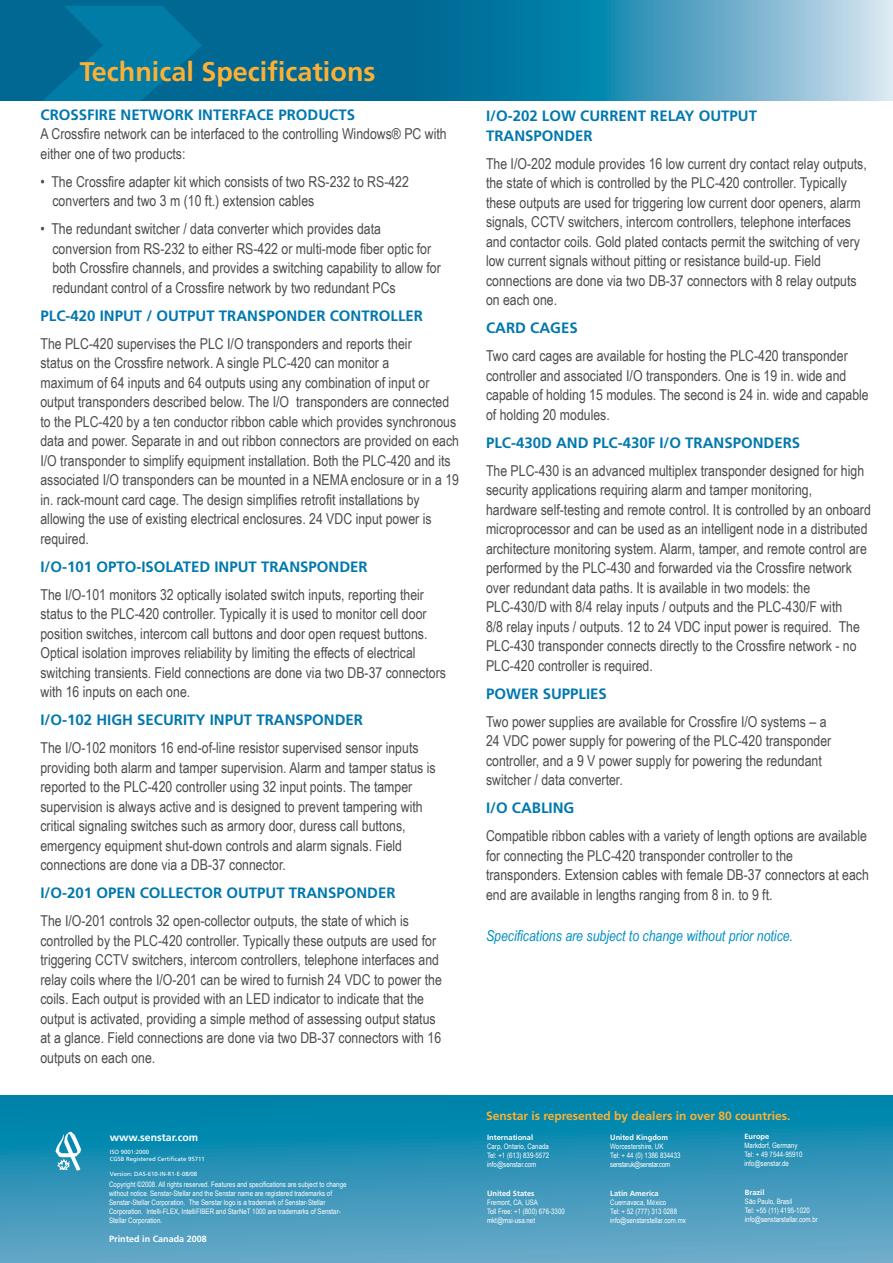
<style>
.page{position:relative;width:893px;height:1263px;background:#fff}
.page>*{position:absolute;margin:0;border:0;box-sizing:border-box;transform-origin:0 0}
.t1{font:700 27px "Frutiger";color:#fcb034}
.t2{font:15px/19.5px "Arial Narrow";color:#4d4c4d}
.t3{font:700 15px/19.5px "Frutiger";color:#0078ae}
.t4{font:italic 15px "Arial Narrow";color:#008fc5}
.t5{font:700 12px "Frutiger";color:#fcb034}
.t6{font:700 10.5px "Frutiger";color:#fff}
.t7{font:700 9px "Frutiger";color:#fff}
.t8{font:7.5px/9px "Arial Narrow";color:#fff}
.t9{font:700 7.5px "Frutiger";color:#fff}
.t10{font:6px/7.2px "Frutiger";color:#fff}
.s1{font-family:"Bliss";font-weight:300}
</style>
<div class="page">
<svg style="left:0;top:0;width:893px;height:100px;background:#318bae"></svg>
<svg style="left:20px;top:6px;width:182px;height:95px;background:#00729d"></svg>
<svg style="left:0;top:1095px;width:893px;height:168px;background:#3295b9"></svg>
<svg style="left:55px;top:1132px;width:26px;height:39px"></svg>
<h1 class="t1" style="left:80px;top:56px;width:297px">TECHNICAL SPECIFICATIONS</h1>
<p class="t3" style="left:40px;top:105px;width:316px">CROSSFIRE NETWORK INTERFACE PRODUCTS</p>
<p class="t2" style="left:40px;top:124px;width:408px">A Crossfire network can be interfaced to the controlling Windows® PC with either one of two products:</p>
<p class="t2" style="left:52px;top:172px;width:358px;text-indent:-12px">• The Crossfire adapter kit which consists of two RS-232 to RS-422 converters and two 3 m (10 ft.) extension cables</p>
<p class="t2" style="left:53px;top:219px;width:390px;text-indent:-12px">• The redundant switcher / data converter which provides data conversion from RS-232 to either RS-422 or multi-mode fiber optic for both Crossfire channels, and provides a switching capability to allow for redundant control of a Crossfire network by two redundant PCs</p>
<p class="t3" style="left:41px;top:306px;width:384px">PLC-420 INPUT / OUTPUT TRANSPOND ER CONTROLLER</p>
<p class="t2" style="left:40px;top:334px;width:420px">The PLC-420 supervises the PLC I/O transponders and reports their<br>status on the Crossfire network. A single PLC-420 can monitor a<br>maximum of 64 inputs and 64 outputs using any combination of input or output transponders described below. The I/O transponders are connected to the PLC-420 by a ten conductor ribbon cable which provides synchronous data and power. Separate in and out ribbon connectors are provided on each I/O transponder to simplify equipment installation. Both the PLC-420 and its associated I/O transponders can be mounted in a NEMA enclosure or in a 19 in. rack-mount card cage. The design simplifies retrofit installations by allowing the use of existing electrical enclosures. 24 VDC input power is required.</p>
<p class="t3" style="left:40px;top:557px;width:329px">I/O-101 OPTO-ISOLATED INPUT TRANSPOND ER</p>
<p class="t2" style="left:40px;top:585px;width:407px">The I/O-101 monitors 32 optically isolated switch inputs, reporting their status to the PLC-420 controller. Typically it is used to monitor cell door position switches, intercom call buttons and door open request buttons.<br>Optical isolation improves reliability by limiting the effects of electrical switching transients. Field connections are done via two DB-37 connectors with 16 inputs on each one.</p>
<p class="t3" style="left:40px;top:710px;width:324px">I/O-102 HIGH SECURITY INPUT TRANSPONDER</p>
<p class="t2" style="left:40px;top:738px;width:397px">The I/O-102 monitors 16 end-of-line resistor supervised sensor inputs providing both alarm and tamper supervision. Alarm and tamper status is reported to the PLC-420 controller using 32 input points. The tamper supervision is always active and is designed to prevent tampering with critical signaling switches such as armory door, duress call buttons, emergency equipment shut-down controls and alarm signals. Field connections are done via a DB-37 connector.</p>
<p class="t3" style="left:40px;top:883px;width:357px">I/O-201 OPEN COLLECTOR OUTPUT TRANSPOND ER</p>
<p class="t2" style="left:40px;top:911px;width:403px">The I/O-201 controls 32 open-collector outputs, the state of which is controlled by the PLC-420 controller. Typically these outputs are used for triggering CCTV switchers, intercom controllers, telephone interfaces and relay coils where the I/O-201 can be wired to furnish 24 VDC to power the coils. Each output is provided with an LED indicator to indicate that the output is activated, providing a simple method of assessing output status at a glance. Field connections are done via two DB-37 connectors with 16 outputs on each one.</p>
<p class="t6" style="left:110px;top:1131px;width:90px">WWW.SENSTAR.COM</p>
<p class="t10" style="left:110px;top:1148px;width:97px">I SO 9001:2000<br>CGSB Registered Certificate 95711</p>
<p class="t10" style="left:110px;top:1170px;width:89px">Version: DAS-610-IN-R1-E-08/08</p>
<p class="t8" style="left:109px;top:1180px;width:239px">Copyright ©2008. All rights reserved. Features and specifications are subject to change without notice. Senstar-Stellar and the Senstar name are registered trademarks of Senstar-Stellar Corporation. The Senstar logo is a trademark of Senstar-Stellar Corporation. Intelli-FLEX, IntelliFIBER and StarNeT 1000 are trademarks of Senstar-Stellar Corporation.</p>
<p class="t7" style="left:109px;top:1234px;width:99px">PRINTED IN CANADA 2008</p>
<p class="t3" style="left:486px;top:106px;width:273px">I/O-202 LOW CURRENT RELAY OUTPUT<br>TRANSPONDER</p>
<p class="t2" style="left:486px;top:153px;width:382px">The I/O-202 module provides 16 low current dry contact relay outputs, the state of which is controlled by the PLC-420 controller. Typically these outputs are used for triggering low current door openers, alarm signals, CCTV switchers, intercom controllers, telephone interfaces and contactor coils. Gold plated contacts permit the switching of very low current signals without pitting or resistance build-up. Field connections are done via two DB-37 connectors with 8 relay outputs on each one.</p>
<p class="t3" style="left:486px;top:318px;width:93px">CARD CAGES</p>
<p class="t2" style="left:486px;top:346px;width:384px">Two card cages are available for hosting the PLC-420 transponder controller and associated I/O transponders. One is 19 in. wide and capable of holding 15 modules. The second is 24 in. wide and capable of holding 20 modules.</p>
<p class="t3" style="left:486px;top:432px;width:316px">PLC-430D AND PLC-430F I/O TRANSPOND ERS</p>
<p class="t2" style="left:486px;top:461px;width:386px">The PLC-430 is an advanced multiplex transponder designed for high security applications requiring alarm and tamper monitoring,<br>hardware self-testing and remote control. It is controlled by an onboard microprocessor and can be used as an intelligent node in a distributed architecture monitoring system. Alarm, tamper, and remote control are performed by the PLC-430 and forwarded via the Crossfire network over redundant data paths. It is available in two models: the PLC-430/D with 8/4 relay inputs / outputs and the PLC-430/F with<br>8/8 relay inputs / outputs. 12 to 24 VDC input power is required. The PLC-430 transponder connects directly to the Crossfire network - no PLC-420 controller is required.</p>
<p class="t3" style="left:486px;top:684px;width:122px">POWER SUPPLIES</p>
<p class="t2" style="left:486px;top:712px;width:347px">Two power supplies are available for Crossfire I/O systems – a 24 VDC power supply for powering of the PLC-420 transponder controller, and a 9 V power supply for powering the redundant switcher / data converter.</p>
<p class="t3" style="left:486px;top:798px;width:90px">I/O CABLING</p>
<p class="t2" style="left:486px;top:826px;width:384px">Compatible ribbon cables with a variety of length options are available for connecting the PLC-420 transponder controller to the transponders. Extension cables with female DB-37 connectors at each end are available in lengths ranging from 8 in. to 9 ft.</p>
<p class="t4" style="left:486px;top:927px;width:308px">Specifications are subject to change without prior notice.</p>
<p class="t5" style="left:486px;top:1108px;width:306px">SENSTAR IS REPRESENTED BY DEALERS IN OVER 80 COUNTRIES.</p>
<p class="t9" style="left:487px;top:1133px;width:47px">INTERNATIONAL</p>
<p class="t8" style="left:487px;top:1142px;width:64px;text-align:justify">Carp, Ontario, Canada Tel: +1 (613) 839-5572 info@senstar.com</p>
<p class="t9" style="left:487px;top:1189px;width:49px">UNITED STATES</p>
<p class="t8" style="left:487px;top:1198px;width:79px">Fremont, CA, USA<br>Toll Free: +1 (800) 676-3300 mkt@msi-usa.net</p>
<p class="t9" style="left:744px;top:1132px;width:26px">EUROPE</p>
<p class="t8" style="left:744px;top:1140px;width:59px">Markdorf, Germany<br>Tel: + 49 7544-95910 info@senstar.de</p>
<p class="t9" style="left:610px;top:1133px;width:59px">UNITED KINGDOM</p>
<p class="t8" style="left:610px;top:1142px;width:72px">Worcestershire, UK<br>Tel: + 44 (0) 1386 834433 senstaruk@senstar.com</p>
<p class="t9" style="left:610px;top:1189px;width:50px">LATIN AMERICA</p>
<p class="t8" style="left:610px;top:1198px;width:77px">Cuernavaca, M<span class="s1">é</span>xico<br>Tel: + 52 (777) 313 0288 info@senstarstellar.com.mx</p>
<p class="t9" style="left:745px;top:1188px;width:21px">BRAZIL</p>
<p class="t8" style="left:745px;top:1196px;width:74px">São Paulo, Brasil<br>Tel: +55 (11) 4195-1020 info@senstarstellar.com.br</p>
</div>
